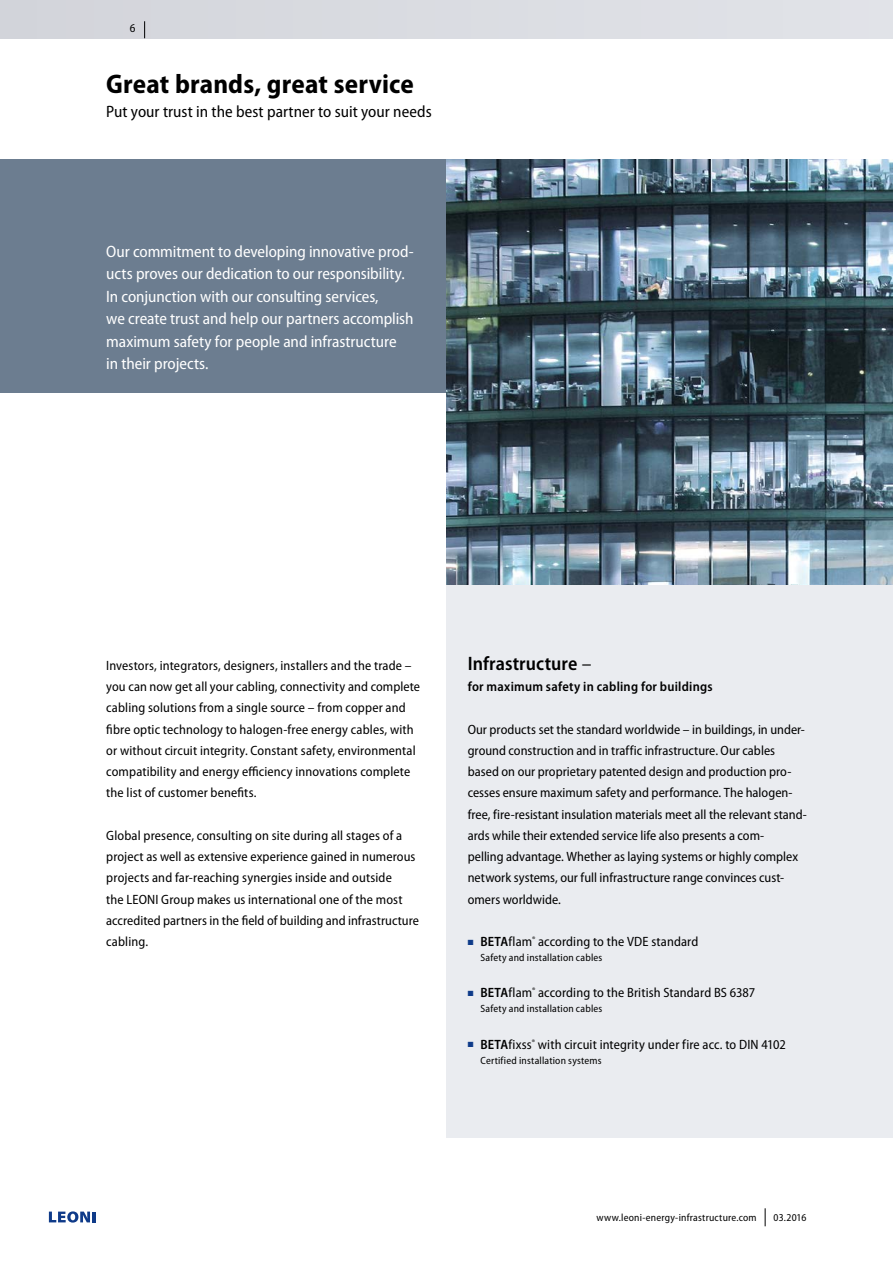
<style>
.page{position:relative;width:893px;height:1263px;background:#fff}
.page>*{position:absolute;margin:0;border:0;box-sizing:border-box;transform-origin:0 0}
.t1{font:700 semi-condensed 27px "Myriad Pro";letter-spacing:.01em;color:#000}
.t2{font:600 semi-condensed 19.5px "Myriad Pro";letter-spacing:.005em;color:#000}
.t3{font:semi-condensed 16.5px/22.5px "Myriad Pro";letter-spacing:-.005em;color:#fff}
.t4{font:semi-condensed 16.5px "Myriad Pro";color:#000}
.t5{font:semi-condensed 13.5px/21.3px "Myriad Pro";letter-spacing:.005em;color:#000}
.t6{font:600 semi-condensed 13.5px "Myriad Pro";letter-spacing:.02em;color:#000}
.t7{font:semi-condensed 12px "Myriad Pro";color:#000}
.t8{font:semi-condensed 10.5px "Myriad Pro";letter-spacing:.02em;color:#000}
.s1{font-weight:400}
.s2{color:#0f3b89}
.s3{font-weight:600}
</style>
<div class="page">
<div style="left:0;top:0;width:893px;height:38px;background:#dadce2"></div>
<div style="left:446px;top:159px;width:447px;height:978px;background:#eaecf0"></div>
<div style="left:0;top:159px;width:446px;height:234px;background:#6c7d90"></div>
<img style="left:446px;top:159px;width:447px;height:426px">
<svg style="left:49px;top:1211px;width:47px;height:11px"></svg>
<svg style="left:144px;top:21px;width:1px;height:17px"></svg>
<svg style="left:765px;top:1208px;width:1px;height:18px"></svg>
<p class="t7" style="left:130px;top:21px;width:7px">6</p>
<h1 class="t1" style="left:106px;top:66px;width:309px">Great brands, great service</h1>
<p class="t4" style="left:106px;top:101px;width:327px">Put your trust in the best partner to suit your needs</p>
<p class="t3" style="left:106px;top:240px;width:309px">Our commitment to developing innovative prod&shy;ucts proves our dedication to our responsibility.<br>In conjunction with our consulting services,<br>we create trust and help our partners accomplish maximum safety for people and infrastructure<br>in their projects.</p>
<p class="t5" style="left:106px;top:654px;width:315px">Investors, integrators, designers, installers and the trade – you can now get all your cabling, connectivity and complete cabling solutions from a single source – from copper and fibre optic technology to halogen-free energy cables, with or without circuit integrity. Constant safety, environmental compatibility and energy efficiency innovations complete the list of customer benefits.</p>
<p class="t5" style="left:106px;top:824px;width:314px">Global presence, consulting on site during all stages of a project as well as extensive experience gained in numerous projects and far-reaching synergies inside and outside<br>the LEONI Group makes us international one of the most accredited partners in the field of building and infrastructure cabling.</p>
<h2 class="t2" style="left:468px;top:651px;width:125px">Infrastructure <span class="s1">–</span></h2>
<p class="t6" style="left:468px;top:678px;width:246px">for maximum safety in cabling for buildings</p>
<p class="t5" style="left:468px;top:718px;width:341px">Our products set the standard worldwide – in buildings, in under&shy;ground construction and in traffic infrastructure. Our cables based on our proprietary patented design and production pro&shy;cesses ensure maximum safety and performance. The halogen&shy;free, fire-resistant insulation materials meet all the relevant stand&shy;ards while their extended service life also presents a com-<br>pelling advantage. Whether as laying systems or highly complex network systems, our full infrastructure range convinces cust&shy;omers worldwide.</p>
<p class="t5" style="left:468px;top:931px;width:232px"><span class="s2">■</span> <span class="s3">BETA</span>flam<sup>®</sup> according to the VDE standard</p>
<p class="t8" style="left:480px;top:951px;width:123px">Safety and installation cables</p>
<p class="t5" style="left:468px;top:982px;width:289px"><span class="s2">■</span> <span class="s3">BETA</span>flam<sup>®</sup> according to the British Standard BS 6387</p>
<p class="t8" style="left:480px;top:1002px;width:123px">Safety and installation cables</p>
<p class="t5" style="left:468px;top:1033px;width:320px"><span class="s2">■</span> <span class="s3">BETA</span>fixss<sup>®</sup> with circuit integrity under fire acc. to DIN 4102</p>
<p class="t8" style="left:480px;top:1054px;width:123px">Certified installation systems</p>
<p class="t8" style="left:596px;top:1211px;width:162px">www.leoni-energy-infrastructure.com</p>
<p class="t8" style="left:774px;top:1211px;width:34px">03.2016</p>
</div>
